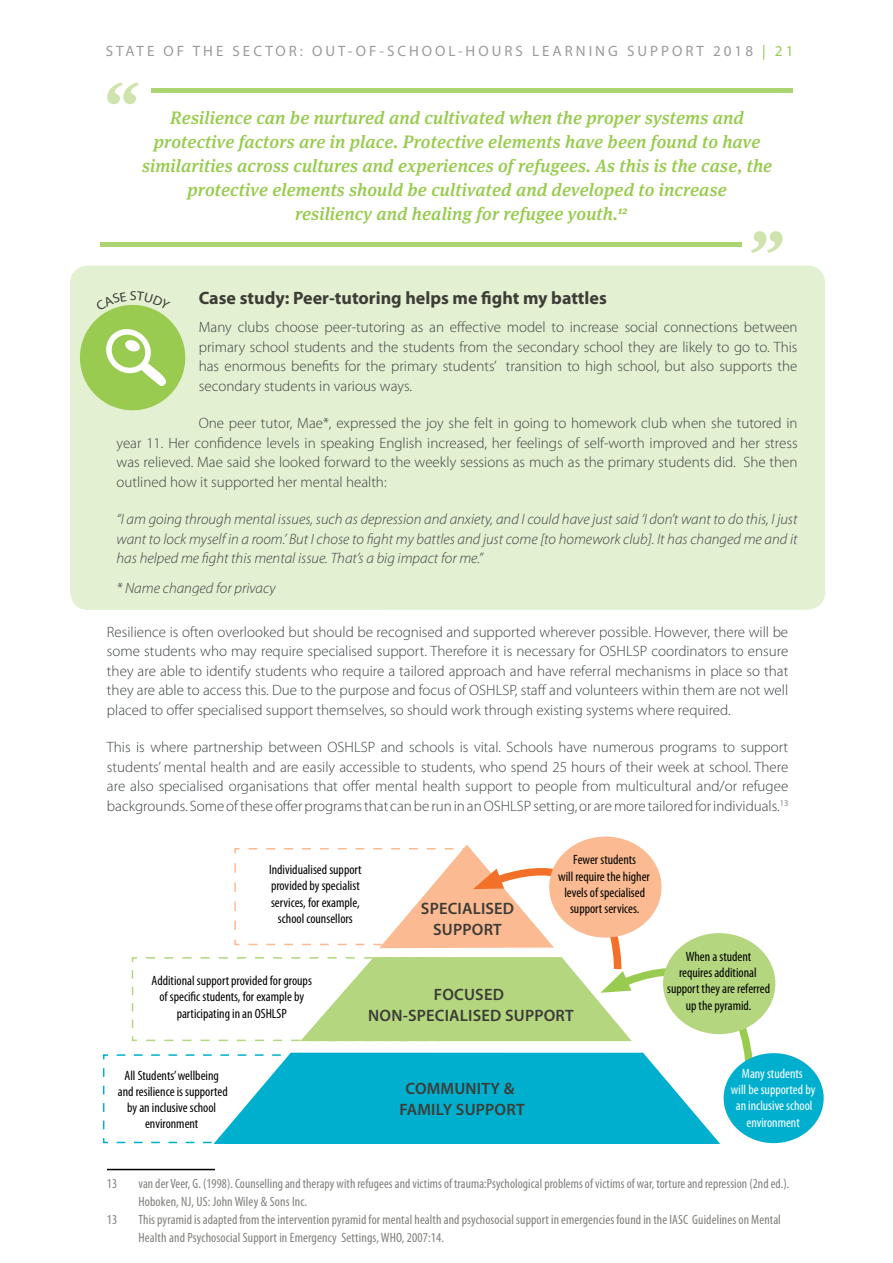
<style>
.page{position:relative;width:893px;height:1263px;background:#fff}
.page>*{position:absolute;margin:0;border:0;box-sizing:border-box;transform-origin:0 0}
.t1{font:italic 500 75px "Meta Serif OT";color:#cfe4ad}
.t2{font:italic 500 18px/24px "Meta Serif OT";letter-spacing:.01em;color:#98cb4f;text-align:center}
.t3{font:700 18px "Myriad Pro";color:#3d3c37}
.t4{font:600 16.5px "Myriad Pro";letter-spacing:.01em;color:#3d3c37}
.t5{font:300 15px/19.5px "Myriad Pro";color:#3c4244;text-align:justify}
.t6{font:italic 300 15px/19.5px "Myriad Pro";color:#3c4244;text-align:justify}
.t7{font:15px "Myriad Pro";letter-spacing:.2em;color:#999b9c}
.t8{font:condensed 13.5px/16.2px "Myriad Pro";color:#000;text-align:center}
.t9{font:condensed 13.5px/18px "Myriad Pro";letter-spacing:.01em;color:#817f7b}
.t10{font:condensed 13.5px/16.2px "Myriad Pro";color:#fff;text-align:center}
.s1{color:#98cb4f}
</style>
<div class="page">
<hr style="left:107px;top:1169px;width:108px;height:1px;background:#000">
<div style="left:70px;top:266px;width:755px;height:344px;background:#e3f0d1;border-radius:18px"></div>
<div style="left:80px;top:305px;width:105px;height:105px;background:#98cb4f;border-radius:50%"></div>
<svg style="left:106px;top:329px;width:60px;height:57px"></svg>
<div style="left:100px;top:242px;width:642px;height:5px;background:#acd572"></div>
<div style="left:151px;top:88px;width:642px;height:5px;background:#acd572"></div>
<div style="left:663px;top:933px;width:112px;height:101px;background:#b3d67f;border-radius:50%"></div>
<div style="left:724px;top:1053px;width:100px;height:90px;background:#00afce;border-radius:50%"></div>
<svg style="left:102px;top:839px;width:655px;height:305px"></svg>
<div style="left:549px;top:836px;width:112px;height:101px;background:#fbba91;border-radius:50%"></div>
<svg style="left:108px;top:305px;width:49px;height:6px"></svg>
<p class="t7" style="left:106px;top:41px;width:689px">STATE OF THE SECTOR: OUT-OF-SCHOOL-HOURS LEARNING SUPPORT 2018 <span class="s1">| 21</span></p>
<h1 class="t1" style="left:101px;top:62px;width:37px">“</h1>
<p class="t2" style="left:142px;top:106px;width:632px">Resilience can be nurtured and cultivated when the proper systems and protective factors are in place. Protective elements have been found to have similarities across cultures and experiences of refugees. As this is the case, the protective elements should be cultivated and developed to increase<br>resiliency and healing for refugee youth.<sup>12</sup></p>
<h1 class="t1" style="left:789px;top:273px;width:37px;rotate:-180deg">“</h1>
<p class="t3" style="left:199px;top:286px;width:410px">Case study: Peer-tutoring helps me fight my battles</p>
<p class="t5" style="left:199px;top:317px;width:600px">Many clubs choose peer-tutoring as an effective model to increase social connections between primary school students and the students from the secondary school they are likely to go to. This has enormous benefits for the primary students’ transition to high school, but also supports the secondary students in various ways.</p>
<p class="t5" style="left:117px;top:413px;width:683px;text-indent:82px">One peer tutor, Mae*, expressed the joy she felt in going to homework club when she tutored in year 11. Her confidence levels in speaking English increased, her feelings of self-worth improved and her stress was relieved. Mae said she looked forward to the weekly sessions as much as the primary students did. She then outlined how it supported her mental health:</p>
<p class="t6" style="left:117px;top:509px;width:682px">“I am going through mental issues, such as depression and anxiety, and I could have just said ‘I don’t want to do this, I just want to lock myself in a room.’ But I chose to fight my battles and just come [to homework club]. It has changed me and it has helped me fight this mental issue. That’s a big impact for me.”</p>
<p class="t6" style="left:117px;top:578px;width:161px">* Name changed for privacy</p>
<p class="t5" style="left:107px;top:622px;width:683px">Resilience is often overlooked but should be recognised and supported wherever possible. However, there will be some students who may require specialised support. Therefore it is necessary for OSHLSP coordinators to ensure they are able to identify students who require a tailored approach and have referral mechanisms in place so that they are able to access this. Due to the purpose and focus of OSHLSP, staff and volunteers within them are not well placed to offer specialised support themselves, so should work through existing systems where required.</p>
<p class="t5" style="left:107px;top:737px;width:683px">This is where partnership between OSHLSP and schools is vital. Schools have numerous programs to support students’ mental health and are easily accessible to students, who spend 25 hours of their week at school. There are also specialised organisations that offer mental health support to people from multicultural and/or refugee backgrounds. Some of these offer programs that can be run in an OSHLSP setting, or are more tailored for individuals.<sup>13</sup></p>
<p class="t8" style="left:269px;top:861px;width:94px">Individualised support provided by specialist services, for example, school counsellors</p>
<p class="t4" style="left:421px;top:898px;width:10px">SPECIALISE</p>
<p class="t4" style="left:503px;top:898px;width:13px">D</p>
<p class="t4" style="left:433px;top:919px;width:11px">SUPP</p>
<p class="t4" style="left:472px;top:919px;width:22px">ORT</p>
<p class="t8" style="left:558px;top:852px;width:93px">Fewer students<br>will require the higher levels of specialised support services.</p>
<p class="t8" style="left:152px;top:972px;width:162px">Additional support provided for groups of specific students, for example by participating in an OSHLSP</p>
<p class="t4" style="left:434px;top:983px;width:31px">FOCUSE</p>
<p class="t4" style="left:493px;top:983px;width:13px">D</p>
<p class="t4" style="left:368px;top:1004px;width:49px">NON-SPECIALISE</p>
<p class="t4" style="left:490px;top:1004px;width:26px">DSUPP</p>
<p class="t4" style="left:544px;top:1004px;width:22px">ORT</p>
<p class="t8" style="left:667px;top:948px;width:104px">When a student<br>requires additional support they are referred up the pyramid.</p>
<p class="t8" style="left:118px;top:1067px;width:111px">All Students’ wellbeing and resilience is supported by an inclusive school environment</p>
<p class="t4" style="left:406px;top:1078px;width:59px">COMMUNIT</p>
<p class="t4" style="left:490px;top:1078px;width:25px">Y &amp;</p>
<p class="t4" style="left:399px;top:1099px;width:67px">FAMILY SUPP</p>
<p class="t4" style="left:495px;top:1099px;width:22px">ORT</p>
<p class="t10" style="left:731px;top:1065px;width:86px">Many students<br>will be supported by an inclusive school environment</p>
<p class="t9" style="left:107px;top:1174px;width:12px">13</p>
<p class="t9" style="left:138px;top:1174px;width:652px">van der Veer, G. (1998). Counselling and therapy with refugees and victims of trauma:Psychological problems of victims of war, torture and repression (2nd ed.).<br>Hoboken, NJ, US: John Wiley &amp; Sons Inc.</p>
<p class="t9" style="left:107px;top:1210px;width:12px">13</p>
<p class="t9" style="left:138px;top:1210px;width:644px">This pyramid is adapted from the intervention pyramid for mental health and psychosocial support in emergencies found in the IASC Guidelines on Mental<br>Health and Psychosocial Support in Emergency Settings, WHO, 2007:14.</p>
</div>
